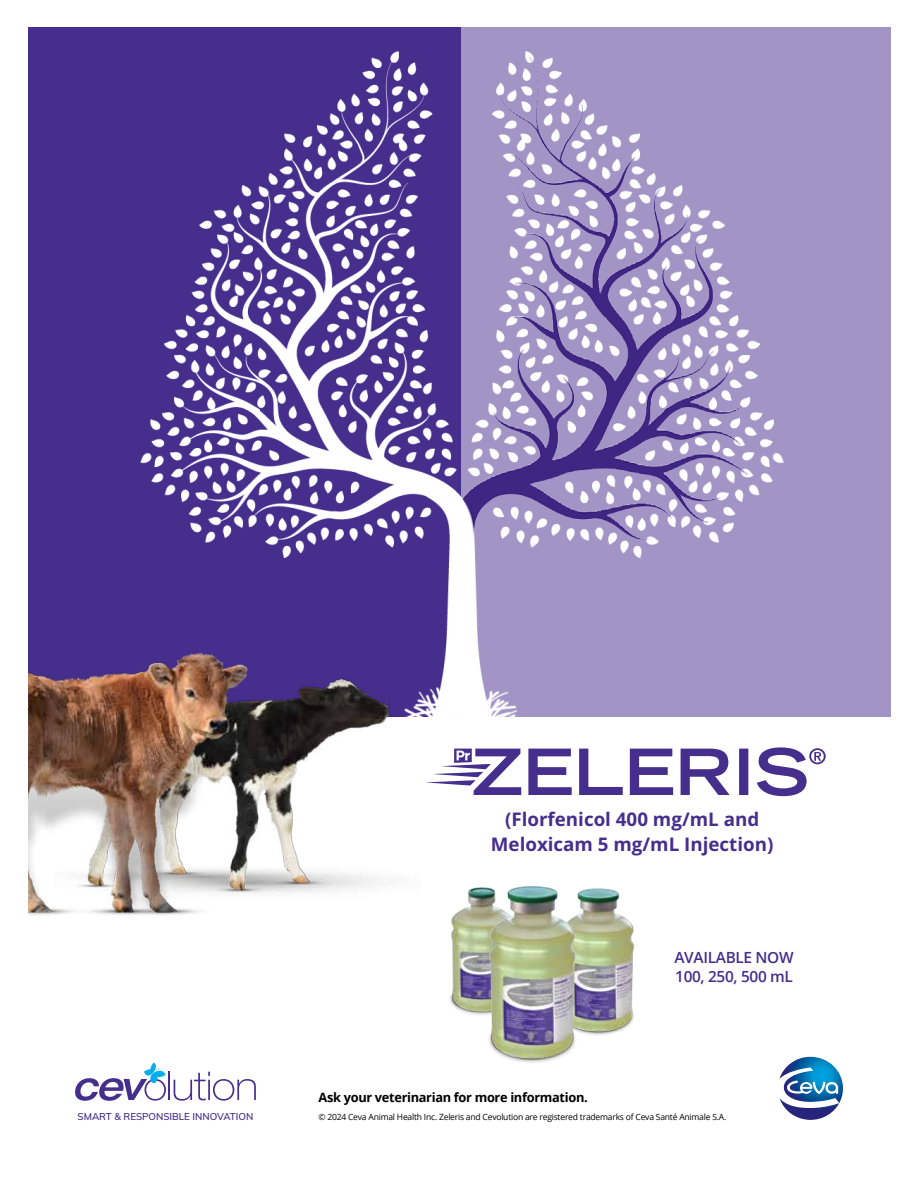
<style>
.page{position:relative;width:918px;height:1188px;background:#fff}
.page>*{position:absolute;margin:0;border:0;box-sizing:border-box;transform-origin:0 0}
.t1{font:700 18.75px/25.3px "Open Sans";color:#462e8d;text-align:center}
.t2{font:600 15.45px/18.8px "Open Sans";letter-spacing:-.02em;color:#462e8d}
.t3{font:700 12.9px "Open Sans";letter-spacing:-.025em;color:#000}
.t4{font:600 9.75px "Muli";color:#462e8d}
.t5{font:8.55px "Open Sans";letter-spacing:-.025em;color:#000}
</style>
<div class="page">
<svg style="left:426px;top:747px;width:400px;height:49px"></svg>
<img style="left:589px;top:888px;width:46px;height:147px">
<img style="left:450px;top:888px;width:24px;height:127px">
<img style="left:474px;top:886px;width:115px;height:177px">
<hr style="left:168px;top:1072px;width:2px;height:28px;background:#462e8d">
<svg style="left:174px;top:1072px;width:82px;height:29px"></svg>
<svg style="left:75px;top:1063px;width:91px;height:38px"></svg>
<svg style="left:779px;top:1056px;width:64px;height:64px"></svg>
<div style="left:28px;top:27px;width:434px;height:690px;background:#462e8d"></div>
<div style="left:462px;top:27px;width:429px;height:690px;background:#a295c6"></div>
<img style="left:140px;top:50px;width:644px;height:667px">
<img style="left:273px;top:664px;width:148px;height:229px">
<img style="left:28px;top:624px;width:245px;height:291px">
<p class="t4" style="left:78px;top:1110px;width:177px">SMART &amp; RESPONSIBLE INNOVATION</p>
<h1 class="t1" style="left:491px;top:806px;width:284px">(Florfenicol 400 mg/mL and<br>Meloxicam 5 mg/mL Injection)</h1>
<h2 class="t2" style="left:674px;top:948px;width:121px">AVAILABLE NOW<br>100, 250, 500 mL</h2>
<h3 class="t3" style="left:319px;top:1088px;width:271px">Ask your veterinarian for more information.</h3>
<p class="t5" style="left:319px;top:1111px;width:409px">© 2024 Ceva Animal Health Inc. Zeleris and Cevolution are registered trademarks of Ceva Santé Animale S.A.</p>
</div>
